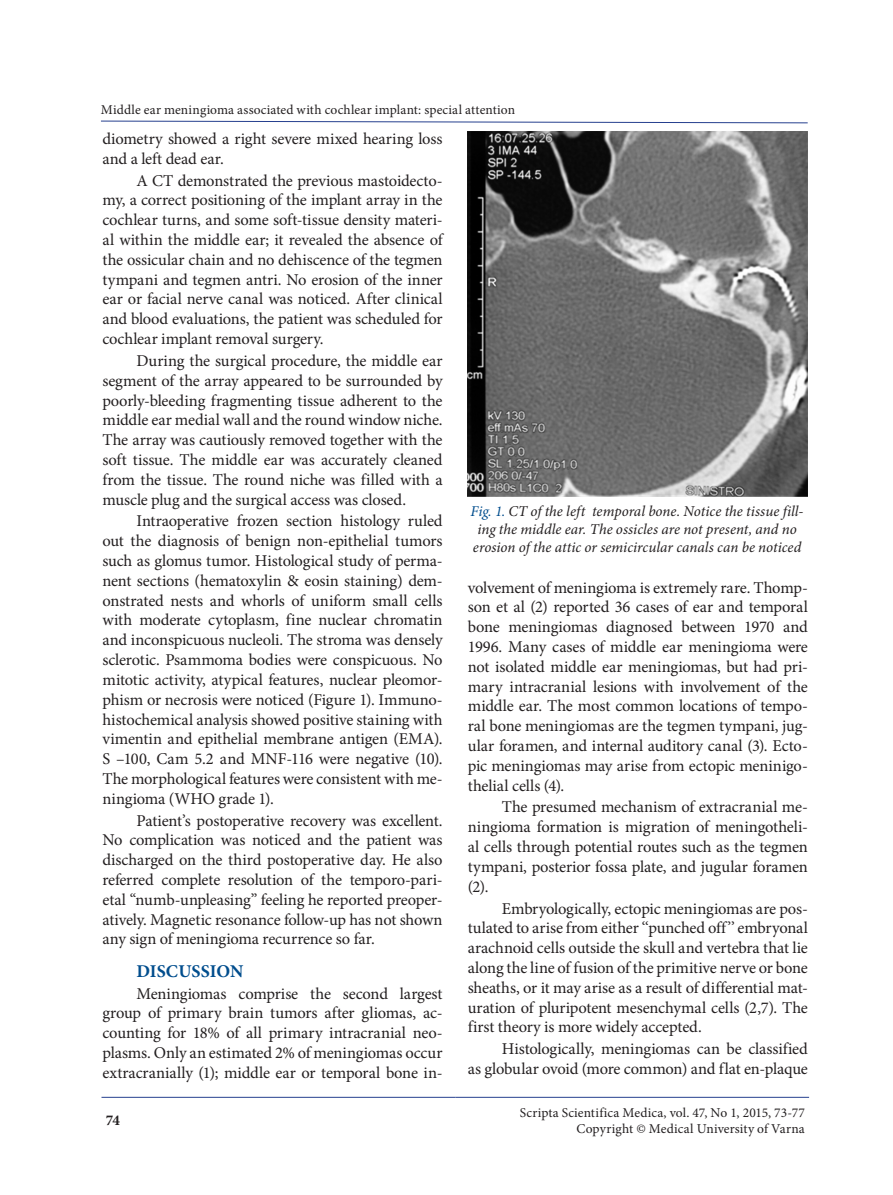
<style>
.page{position:relative;width:893px;height:1195px;background:#fff}
.page>*{position:absolute;margin:0;border:0;box-sizing:border-box;transform-origin:0 0}
.Подзаглавие{font:700 18px "Minion Pro";color:#004d8d}
.body{font:16.5px/19.8px "Minion Pro";letter-spacing:-.01em;color:#231f20;text-align:justify}
.Текст_под_снимка{font:italic 15px/18px "Minion Pro";color:#231f20}
.PageNumber{font:700 15px "Minion Pro";color:#231f20}
.PageNumber-2{font:13.5px "Minion Pro";letter-spacing:.01em;color:#231f20}
.MasterBottom{font:13.5px "Minion Pro";letter-spacing:.005em;color:#231f20}
.s1{color:#004d8d}
</style>
<div class="page">
<hr style="left:101px;top:1097px;width:354px;height:1px;background:#253f8e">
<hr style="left:455px;top:1097px;width:354px;height:1px;background:#253f8e">
<svg style="left:101px;top:120px;width:707px;height:4px"></svg>
<img style="left:468px;top:132px;width:340px;height:364px">
<p class="PageNumber-2" style="left:101px;top:101px;width:416px">Middle ear meningioma associated with cochlear implant: special attention</p>
<p class="body" style="left:102px;top:129px;width:342px">diometry showed a right severe mixed hearing loss and a left dead ear.</p>
<p class="body" style="left:102px;top:170px;width:342px;text-indent:34px">A CT demonstrated the previous mastoidecto&shy;my, a correct positioning of the implant array in the cochlear turns, and some soft-tissue density materi&shy;al within the middle ear; it revealed the absence of the ossicular chain and no dehiscence of the tegmen tympani and tegmen antri. No erosion of the inner ear or facial nerve canal was noticed. After clinical and blood evaluations, the patient was scheduled for cochlear implant removal surgery.</p>
<p class="body" style="left:102px;top:351px;width:342px;text-indent:34px">During the surgical procedure, the middle ear segment of the array appeared to be surrounded by poorly-bleeding fragmenting tissue adherent to the middle ear medial wall and the round window niche.<br>The array was cautiously removed together with the soft tissue. The middle ear was accurately cleaned from the tissue. The round niche was filled with a muscle plug and the surgical access was closed.</p>
<p class="body" style="left:102px;top:511px;width:342px;text-indent:34px">Intraoperative frozen section histology ruled out the diagnosis of benign non-epithelial tumors such as glomus tumor. Histological study of perma&shy;nent sections (hematoxylin &amp; eosin staining) dem&shy;onstrated nests and whorls of uniform small cells with moderate cytoplasm, fine nuclear chromatin and inconspicuous nucleoli. The stroma was densely sclerotic. Psammoma bodies were conspicuous. No mitotic activity, atypical features, nuclear pleomor&shy;phism or necrosis were noticed (Figure 1). Immuno&shy;histochemical analysis showed positive staining with vimentin and epithelial membrane antigen (EMA).<br>S –100, Cam 5.2 and MNF-116 were negative (10).<br>The morphological features were consistent with me&shy;ningioma (WHO grade 1).</p>
<p class="body" style="left:102px;top:810px;width:342px;text-indent:34px">Patient’s postoperative recovery was excellent.<br>No complication was noticed and the patient was discharged on the third postoperative day. He also referred complete resolution of the temporo-pari&shy;etal “numb-unpleasing” feeling he reported preoper&shy;atively. Magnetic resonance follow-up has not shown any sign of meningioma recurrence so far.</p>
<p class="Подзаглавие" style="left:136px;top:958px;width:108px">DISCUSSION</p>
<p class="body" style="left:102px;top:983px;width:342px;text-indent:34px">Meningiomas comprise the second largest group of primary brain tumors after gliomas, ac&shy;counting for 18% of all primary intracranial neo&shy;plasms. Only an estimated 2% of meningiomas occur extracranially (1); middle ear or temporal bone in-</p>
<p class="Текст_под_снимка" style="left:471px;top:502px;width:335px"><span class="s1">Fig. 1.</span> CT of the left temporal bone. Notice the tissue fill&shy;ing the middle ear. The ossicles are not present, and no erosion of the attic or semicircular canals can be noticed</p>
<p class="body" style="left:468px;top:577px;width:342px">volvement of meningioma is extremely rare. Thomp&shy;son et al (2) reported 36 cases of ear and temporal bone meningiomas diagnosed between 1970 and 1996. Many cases of middle ear meningioma were not isolated middle ear meningiomas, but had pri&shy;mary intracranial lesions with involvement of the middle ear. The most common locations of tempo&shy;ral bone meningiomas are the tegmen tympani, jug&shy;ular foramen, and internal auditory canal (3). Ecto&shy;pic meningiomas may arise from ectopic meninigo&shy;thelial cells (4).</p>
<p class="body" style="left:468px;top:797px;width:342px;text-indent:34px">The presumed mechanism of extracranial me&shy;ningioma formation is migration of meningotheli&shy;al cells through potential routes such as the tegmen tympani, posterior fossa plate, and jugular foramen (2).</p>
<p class="body" style="left:468px;top:898px;width:342px;text-indent:34px">Embryologically, ectopic meningiomas are pos&shy;tulated to arise from either ‘‘punched off’’ embryonal arachnoid cells outside the skull and vertebra that lie along the line of fusion of the primitive nerve or bone sheaths, or it may arise as a result of differential mat&shy;uration of pluripotent mesenchymal cells (2,7). The first theory is more widely accepted.</p>
<p class="body" style="left:468px;top:1039px;width:342px;text-align:right">Histologically, meningiomas can be classified<br>as globular ovoid (more common) and flat en-plaque</p>
<p class="PageNumber" style="left:106px;top:1110px;width:16px">74</p>
<p class="PageNumber-2" style="left:520px;top:1103px;width:286px">Scripta Scientifica Medica, vol. 47, No 1, 2015, 73-77</p>
<p class="MasterBottom" style="left:576px;top:1120px;width:230px">Copyright © Medical University of Varna</p>
</div>
